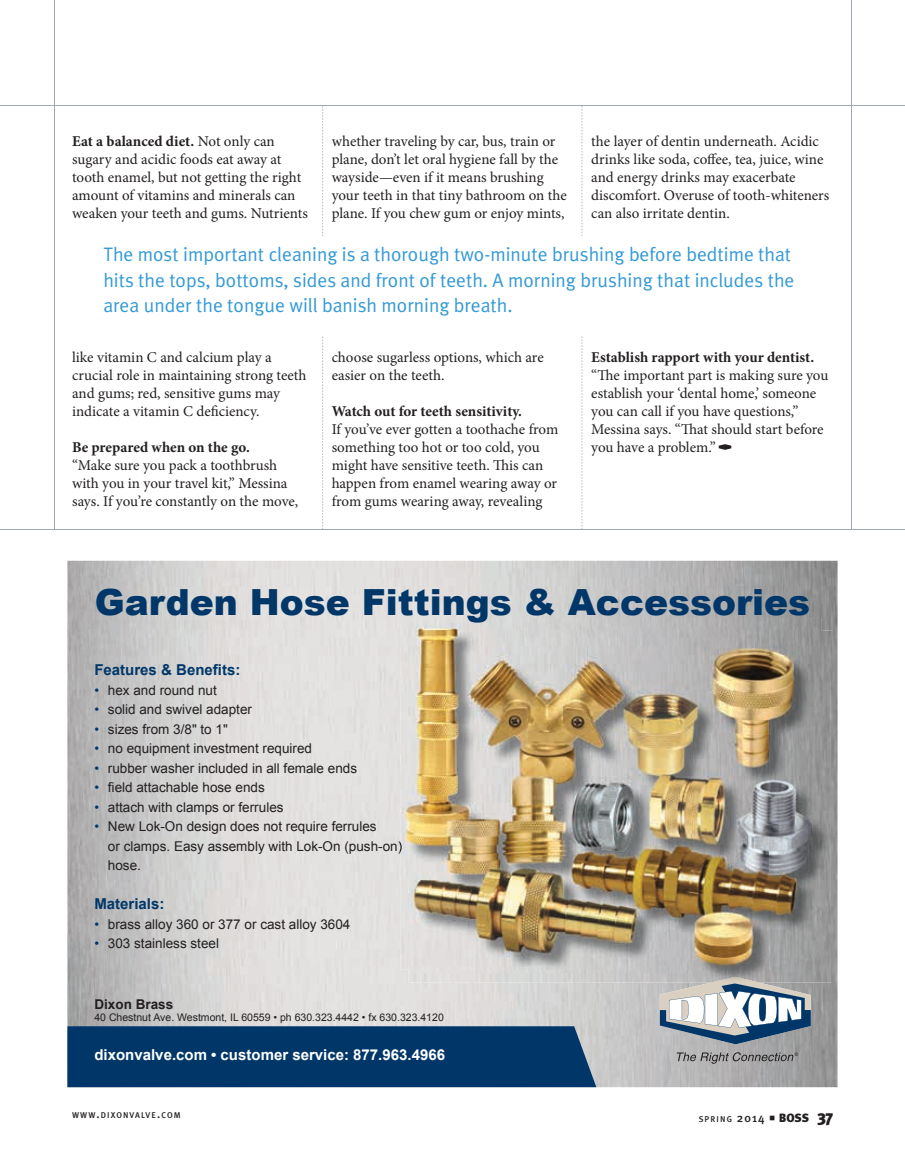
<style>
.page{position:relative;width:905px;height:1175px;background:#fff}
.page>*{position:absolute;margin:0;border:0;box-sizing:border-box;transform-origin:0 0}
.t1{font:900 36px "Arial";color:#003768}
.t2{font:19.5px/25.5px "Meta Plus Normal";color:#359ad5}
.t3{font:15px/18px "Minion Pro";color:#231f20}
.t4{font:700 15px "Minion Pro";letter-spacing:-.005em;color:#231f20}
.t5{font:700 15px "Arial";color:#fff}
.t6{font:700 15px "Arial";color:#003768}
.t7{font:13.5px/19.5px "Arial";color:#231f20}
.t8{font:700 13.5px "Arial";color:#231f20}
.t9{font:10.5px "Arial";color:#231f20}
.t10{font:500 8.4px "Meta Plus";letter-spacing:.13em;color:#231f20}
.t11{font:italic 4.8px "Arial";color:#231f20}
.s1{font-weight:700}
.s2{color:#003768}
.s3{font-size:12px}
.s4{font-family:"Commercial Pi BT";font-weight:400;font-size:9px}
.s5{font-weight:900;font-size:12px}
.s6{font-weight:900;font-size:16.5px}
</style>
<div class="page">
<hr style="left:54px;top:0;width:1px;height:530px;background:#a0a7af">
<svg style="left:581px;top:107px;width:1px;height:422px"></svg>
<svg style="left:322px;top:107px;width:1px;height:422px"></svg>
<hr style="left:0;top:529px;width:904px;height:1px;background:#a0a7af">
<hr style="left:850px;top:0;width:1px;height:529px;background:#a0a7af">
<hr style="left:0;top:106px;width:904px;height:1px;background:#a0a7af">
<img style="left:67px;top:561px;width:770px;height:526px">
<svg style="left:659px;top:982px;width:151px;height:62px"></svg>
<svg style="left:676px;top:1052px;width:117px;height:11px"></svg>
<img style="left:778px;top:630px;width:53px;height:352px">
<img style="left:408px;top:969px;width:370px;height:13px">
<img style="left:711px;top:976px;width:48px;height:6px">
<img style="left:400px;top:619px;width:421px;height:49px">
<div style="left:400px;top:668px;width:8px;height:301px;background:#e2e1e0"></div>
<img style="left:400px;top:619px;width:408px;height:3px">
<svg style="left:400px;top:841px;width:1px;height:12px"></svg>
<img style="left:408px;top:630px;width:413px;height:339px">
<div style="left:67px;top:1026px;width:529px;height:62px;background:#003768"></div>
<div style="left:81px;top:236px;width:760px;height:98px;background:#fff"></div>
<svg style="left:718px;top:444px;width:13px;height:6px"></svg>
<p class="t3" style="left:72px;top:132px;width:237px"><span class="s1">Eat a balanced diet.</span> Not only can sugary and acidic foods eat away at tooth enamel, but not getting the right amount of vitamins and minerals can weaken your teeth and gums. Nutrients</p>
<p class="t3" style="left:332px;top:132px;width:236px">whether traveling by car, bus, train or plane, don’t let oral hygiene fall by the wayside—even if it means brushing your teeth in that tiny bathroom on the plane. If you chew gum or enjoy mints,</p>
<p class="t3" style="left:591px;top:132px;width:239px">the layer of dentin underneath. Acidic drinks like soda, coffee, tea, juice, wine and energy drinks may exacerbate discomfort. Overuse of tooth-whiteners can also irritate dentin.</p>
<h2 class="t2" style="left:103px;top:241px;width:692px">The most important cleaning is a thorough two-minute brushing before bedtime that hits the tops, bottoms, sides and front of teeth. A morning brushing that includes the area under the tongue will banish morning breath.</h2>
<p class="t3" style="left:72px;top:348px;width:236px">like vitamin C and calcium play a crucial role in maintaining strong teeth and gums; red, sensitive gums may indicate a vitamin C deficiency.</p>
<p class="t4" style="left:72px;top:437px;width:179px">Be prepared when on the go.</p>
<p class="t3" style="left:72px;top:456px;width:228px">“Make sure you pack a toothbrush with you in your travel kit,” Messina says. If you’re constantly on the move,</p>
<p class="t3" style="left:332px;top:348px;width:213px">choose sugarless options, which are easier on the teeth.</p>
<p class="t4" style="left:332px;top:401px;width:192px">Watch out for teeth sensitivity.</p>
<p class="t3" style="left:332px;top:420px;width:228px">If you’ve ever gotten a toothache from something too hot or too cold, you might have sensitive teeth. This can happen from enamel wearing away or from gums wearing away, revealing</p>
<p class="t4" style="left:591px;top:347px;width:224px">Establish rapport with your dentist.</p>
<p class="t3" style="left:591px;top:366px;width:238px">“The important part is making sure you establish your ‘dental home,’ someone you can call if you have questions,” Messina says. “That should start before you have a problem.”</p>
<h1 class="t1" style="left:95px;top:576px;width:716px">Garden Hose Fittings &amp; Accessories</h1>
<p class="t6" style="left:94px;top:659px;width:147px">Features &amp; Benefits:</p>
<p class="t7" style="left:94px;top:680px;width:124px"><span class="s2">•</span> hex and round nut</p>
<p class="t7" style="left:94px;top:699px;width:159px"><span class="s2">•</span> solid and swivel adapter</p>
<p class="t7" style="left:94px;top:719px;width:135px"><span class="s2">•</span> sizes from 3/8" to 1"</p>
<p class="t7" style="left:94px;top:738px;width:219px"><span class="s2">•</span> no equipment investment required</p>
<p class="t7" style="left:94px;top:758px;width:264px"><span class="s2">•</span> rubber washer included in all female ends</p>
<p class="t7" style="left:94px;top:777px;width:172px"><span class="s2">•</span> field attachable hose ends</p>
<p class="t7" style="left:94px;top:797px;width:191px"><span class="s2">•</span> attach with clamps or ferrules</p>
<p class="t7" style="left:108px;top:816px;width:296px;text-indent:-14px"><span class="s2">•</span> New Lok-On design does not require ferrules<br>or clamps. Easy assembly with Lok-On (push-on) hose.</p>
<p class="t6" style="left:94px;top:893px;width:72px">Materials:</p>
<p class="t7" style="left:94px;top:914px;width:257px"><span class="s2">•</span> brass alloy 360 or 377 or cast alloy 3604</p>
<p class="t7" style="left:94px;top:933px;width:126px"><span class="s2">•</span> 303 stainless steel</p>
<p class="t8" style="left:94px;top:994px;width:80px">Dixon Brass</p>
<p class="t9" style="left:94px;top:1010px;width:351px">40 Chestnut Ave. Westmont, IL 60559 • ph 630.323.4442 • fx 630.323.4120</p>
<p class="t5" style="left:94px;top:1044px;width:352px">dixonvalve.com • customer service: 877.963.4966</p>
<p class="t10" style="left:72px;top:1110px;width:110px">WWW<span class="s3">.</span>DIXONVALVE<span class="s3">.</span>COM</p>
<p class="t11" style="left:794px;top:1051px;width:5px">®</p>
<p class="t10" style="left:698px;top:1114px;width:136px">SPRING <span class="s3">2014</span> <span class="s4">4</span> <span class="s5">BOSS</span> <span class="s6">37</span></p>
</div>
